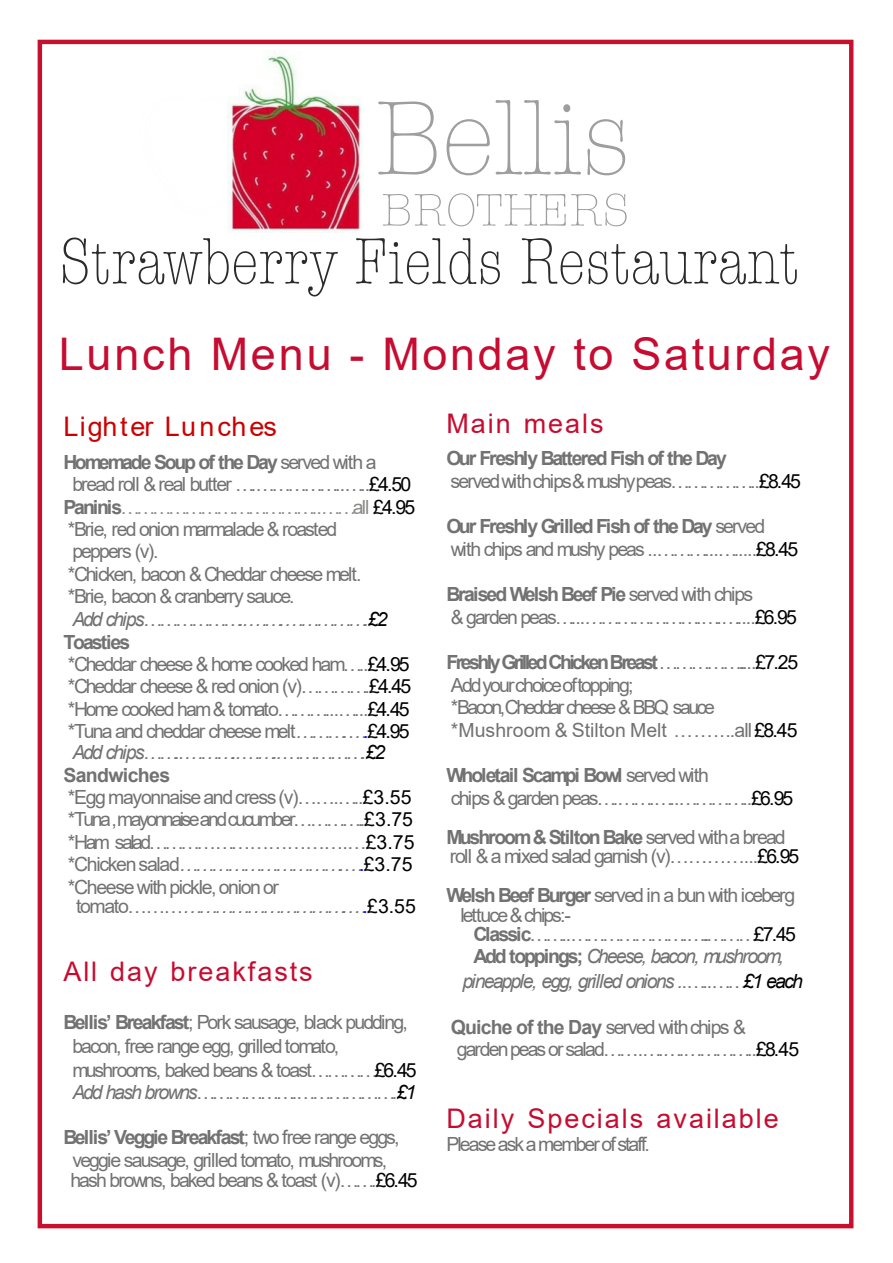
<style>
.page{position:relative;width:893px;height:1263px;background:#fff}
.page>*{position:absolute;margin:0;border:0;box-sizing:border-box;transform-origin:0 0}
.t1{font:45px "Arial";letter-spacing:.06em;color:#c60c30}
.t2{font:27px "Arial";letter-spacing:.075em;color:#c60c30}
.t3{font:27px "Arial";letter-spacing:.065em;color:#c00}
.t4{font:19.5px/22.6px "Arial";letter-spacing:-.1em;color:#737272}
.t5{font:italic 19.5px/22px "Arial";letter-spacing:-.1em;color:#737272}
.t6{font:19.5px/22.4px "Arial";letter-spacing:-.07em;color:#737272}
.t7{font:700 19.5px "Arial";letter-spacing:-.11em;color:#737272}
.t8{font:19.5px "Arial";color:#8a8a89}
.s1{font-weight:400}
.s2{color:#000}
.s3{font-weight:700;color:#737272}
.s4{font-style:italic}
.s5{color:#00f}
.s6{font-weight:700}
.s7{font-style:normal}
.s8{font-style:normal;color:#00f}
.s9{font-style:normal;color:#000}
.s10{font-style:italic;color:#000}
.s11{font-weight:700;font-style:normal}
</style>
<div class="page">
<svg style="left:378px;top:100px;width:247px;height:75px"></svg>
<svg style="left:383px;top:193px;width:244px;height:33px"></svg>
<svg style="left:63px;top:238px;width:275px;height:58px"></svg>
<svg style="left:356px;top:238px;width:144px;height:46px"></svg>
<svg style="left:522px;top:238px;width:60px;height:46px"></svg>
<svg style="left:588px;top:244px;width:209px;height:40px"></svg>
<div style="left:38px;top:40px;width:815px;height:1188px;border:4px solid #c8102e"></div>
<img style="left:228px;top:50px;width:135px;height:183px">
<h1 class="t1" style="left:59px;top:337px;width:773px">Lunch Menu - Monday to Saturday</h1>
<h2 class="t3" style="left:63px;top:416px;width:215px">Lighter Lunches</h2>
<p class="t7" style="left:63px;top:455px;width:315px">Homemade Soup of the Day <span class="s1">served with a</span></p>
<p class="t4" style="left:72px;top:475px;width:340px">bread roll &amp; real butter ….……………..…..<span class="s2">£4.50</span></p>
<p class="t8" style="left:63px;top:499px;width:353px"><span class="s3">Paninis</span>………………………………..……all <span class="s2">£4.95</span></p>
<p class="t4" style="left:68px;top:520px;width:271px">*Brie, red onion marmalade &amp; roasted</p>
<p class="t4" style="left:72px;top:542px;width:88px">peppers (v).</p>
<p class="t4" style="left:68px;top:564px;width:295px">*Chicken, bacon &amp; Cheddar cheese melt.</p>
<p class="t4" style="left:68px;top:587px;width:228px">*Brie, bacon &amp; cranberry sauce.</p>
<p class="t5" style="left:72px;top:610px;width:317px">Add chips………………..…….…………….<span class="s2">£2</span></p>
<p class="t7" style="left:63px;top:634px;width:68px">Toasties</p>
<p class="t4" style="left:68px;top:654px;width:343px">*Cheddar cheese &amp; home cooked ham…..<span class="s2">£4.95</span></p>
<p class="t4" style="left:68px;top:677px;width:345px">*Cheddar cheese &amp; red onion (v)………….<span class="s2">£4.45</span></p>
<p class="t4" style="left:68px;top:699px;width:343px">*Home cooked ham &amp; tomato………...…...<span class="s2">£4.45</span></p>
<p class="t4" style="left:68px;top:722px;width:343px">*Tuna and cheddar cheese melt<span class="s4">……….…</span><span class="s5">.</span><span class="s2">£4.95</span></p>
<p class="t5" style="left:72px;top:743px;width:314px">Add chips……..………..……..…………….<span class="s2">£2</span></p>
<p class="t6" style="left:63px;top:765px;width:353px"><span class="s6">Sandwiches<br></span>*Egg mayonnaise and cress (v)…….…..<span class="s2">£3.55 </span>*Tuna ,mayonnaise and cucumber…………..<span class="s2">£3.75 </span>*Ham salad…………………………….…<span class="s2">£3.75 </span>*Chicken salad<span class="s4">………………………….…</span><span class="s5">.</span><span class="s2">£3.75 </span>*Cheese with pickle, onion or</p>
<p class="t5" style="left:76px;top:897px;width:341px"><span class="s7">tomato………</span>………………………….…<span class="s8">.</span><span class="s9">£3.55</span></p>
<h2 class="t2" style="left:63px;top:961px;width:251px">All day breakfasts</h2>
<p class="t4" style="left:72px;top:1013px;width:346px;line-height:23.2px;text-indent:-9px"><span class="s6">Bellis’ Breakfast</span>; Pork sausage, black pudding, bacon, free range egg, grilled tomato, mushrooms, baked beans &amp; toast…………<span class="s2">£6.45<br></span><span class="s4">Add hash browns</span>……………….……………….<span class="s10">£1</span></p>
<p class="t4" style="left:63px;top:1128px;width:338px;line-height:22.2px;text-align:center"><span class="s6">Bellis’ Veggie Breakfast</span>; two free range eggs, veggie sausage, grilled tomato, mushrooms,</p>
<p class="t4" style="left:70px;top:1170px;width:349px">hash browns, baked beans &amp; toast (v)…….<span class="s2">£6.45</span></p>
<h2 class="t2" style="left:446px;top:413px;width:159px">Main meals</h2>
<p class="t4" style="left:446px;top:449px;width:356px"><span class="s6">Our Freshly Battered Fish of the Day<br></span>served with chips &amp; mushy peas……………..<span class="s2">£8.45</span></p>
<p class="t4" style="left:446px;top:517px;width:353px"><span class="s6">Our Freshly Grilled Fish of the Day</span> served with chips and mushy peas ..………...….....<span class="s2">£8.45</span></p>
<p class="t4" style="left:446px;top:585px;width:352px"><span class="s6">Braised Welsh Beef Pie</span> served with chips<br>&amp; garden peas…...………………….….…....<span class="s2">£6.95</span></p>
<p class="t4" style="left:446px;top:653px;width:353px"><span class="s6">Freshly Grilled Chicken Breast</span>…………….....<span class="s2">£7.25<br></span>Add your choice oftopping;<br>*Bacon,Cheddar cheese &amp; BBQ sauce *Mushroom &amp; Stilton Melt ……....all <span class="s2">£8.45</span></p>
<p class="t4" style="left:446px;top:766px;width:348px"><span class="s6">Wholetail Scampi Bowl</span> served with<br>chips &amp; garden peas….…….…..…………..<span class="s2">£6.95</span></p>
<p class="t4" style="left:446px;top:829px;width:354px;line-height:19.5px"><span class="s6">Mushroom &amp; Stilton Bake</span> served with a bread roll &amp; a mixed salad garnish (v)…………...<span class="s2">£6.95</span></p>
<p class="t4" style="left:460px;top:887px;width:337px;line-height:19.5px;text-indent:-14px"><span class="s6">Welsh Beef Burger</span> served in a bun with iceberg lettuce &amp; chips:-</p>
<p class="t5" style="left:473px;top:925px;width:324px"><span class="s11">Classic</span><span class="s7">……..………………….…..………</span><span class="s9">£7.45<br></span><span class="s11">Add toppings;</span> Cheese, bacon, mushroom,</p>
<p class="t5" style="left:462px;top:972px;width:342px">pineapple, egg, grilled onions ..<span class="s7">…..……</span><span class="s2">£1 each</span></p>
<p class="t4" style="left:451px;top:1017px;width:350px"><span class="s6">Quiche of the Day</span> served with chips &amp; garden peas or salad…….….….…………..<span class="s2">£8.45</span></p>
<h2 class="t2" style="left:446px;top:1109px;width:334px">Daily Specials available</h2>
<p class="t4" style="left:446px;top:1135px;width:205px">Please ask a member of staff.</p>
</div>
